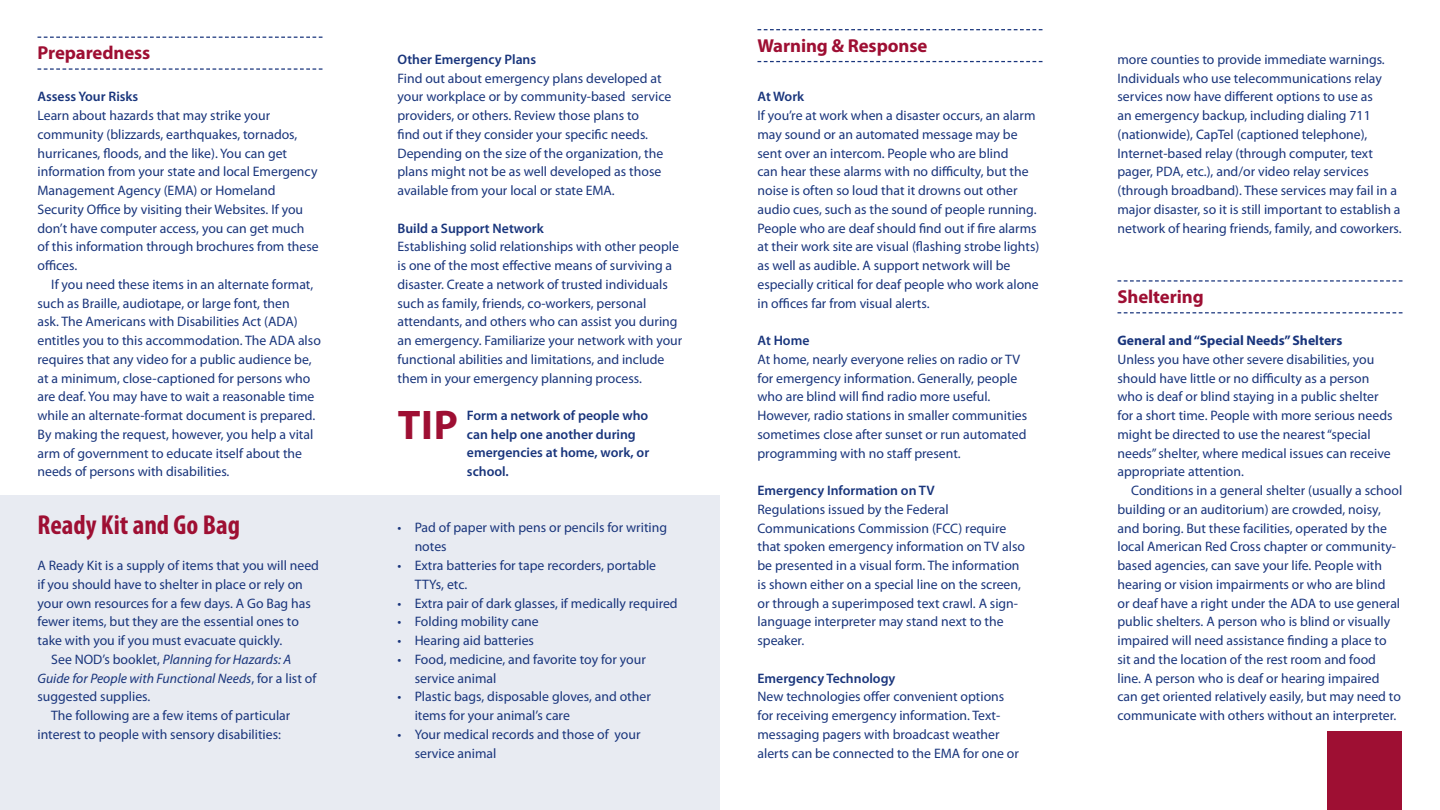
<style>
.page{position:relative;width:1440px;height:810px;background:#fff}
.page>*{position:absolute;margin:0;border:0;box-sizing:border-box;transform-origin:0 0}
.t1{font:700 41.62px "Myriad Pro";color:#9e0f33}
.t2{font:700 condensed 27.5px "Myriad Pro";color:#9e0f33}
.t3{font:700 18.75px "Myriad Pro";letter-spacing:-.005em;color:#9e0f33}
.t4{font:13.75px/18.8px "Myriad Pro";color:#19357c}
.t5{font:600 13.75px/18.8px "Myriad Pro";color:#19357c}
.t6{font:italic 13.75px "Myriad Pro";color:#19357c}
.t7{font:700 13.75px "Myriad Pro";color:#19357c}
.s1{font-style:normal}
</style>
<div class="page">
<div style="left:0;top:495px;width:720px;height:315px;background:#e8ebf2"></div>
<svg style="left:38px;top:37px;width:284px;height:1px"></svg>
<svg style="left:38px;top:68px;width:284px;height:2px"></svg>
<svg style="left:1118px;top:280px;width:284px;height:2px"></svg>
<svg style="left:1118px;top:312px;width:284px;height:1px"></svg>
<div style="left:1328px;top:731px;width:74px;height:79px;background:#9e0f33"></div>
<svg style="left:758px;top:29px;width:284px;height:1px"></svg>
<svg style="left:758px;top:61px;width:284px;height:1px"></svg>
<h3 class="t3" style="left:38px;top:41px;width:114px">Preparedness</h3>
<p class="t5" style="left:38px;top:87px;width:102px">Assess Your Risks</p>
<p class="t4" style="left:38px;top:106px;width:283px">Learn about hazards that may strike your community (blizzards, earthquakes, tornados, hurricanes, floods, and the like). You can get information from your state and local Emergency Management Agency (EMA) or Homeland Security Office by visiting their Websites. If you don’t have computer access, you can get much of this information through brochures from these offices.</p>
<p class="t4" style="left:38px;top:275px;width:285px;text-indent:14px">If you need these items in an alternate format, such as Braille, audiotape, or large font, then<br>ask. The Americans with Disabilities Act (ADA) entitles you to this accommodation. The ADA also requires that any video for a public audience be, at a minimum, close-captioned for persons who are deaf. You may have to wait a reasonable time while an alternate-format document is prepared.<br>By making the request, however, you help a vital arm of government to educate itself about the needs of persons with disabilities.</p>
<h2 class="t2" style="left:38px;top:508px;width:204px">Ready Kit and Go Bag</h2>
<p class="t4" style="left:38px;top:556px;width:283px">A Ready Kit is a supply of items that you will need</p>
<p class="t4" style="left:38px;top:575px;width:267px">if you should have to shelter in place or rely on</p>
<p class="t4" style="left:38px;top:593px;width:275px">your own resources for a few days. A Go Bag has</p>
<p class="t4" style="left:38px;top:612px;width:263px">fewer items, but they are the essential ones to</p>
<p class="t4" style="left:38px;top:631px;width:246px">take with you if you must evacuate quickly.</p>
<p class="t6" style="left:51px;top:651px;width:242px"><span class="s1">See NOD’s booklet,</span> Planning for Hazards: A</p>
<p class="t6" style="left:38px;top:669px;width:280px">Guide for People with Functional Needs<span class="s1">, for a list of</span></p>
<p class="t4" style="left:38px;top:687px;width:114px">suggested supplies.</p>
<p class="t4" style="left:51px;top:706px;width:241px">The following are a few items of particular</p>
<p class="t4" style="left:38px;top:725px;width:245px">interest to people with sensory disabilities:</p>
<p class="t5" style="left:398px;top:49px;width:140px">Other Emergency Plans</p>
<p class="t4" style="left:398px;top:68px;width:275px">Find out about emergency plans developed at your workplace or by community-based service providers, or others. Review those plans to<br>find out if they consider your specific needs.<br>Depending on the size of the organization, the plans might not be as well developed as those available from your local or state EMA.</p>
<p class="t5" style="left:398px;top:218px;width:148px">Build a Support Network</p>
<p class="t4" style="left:398px;top:237px;width:286px">Establishing solid relationships with other people is one of the most effective means of surviving a disaster. Create a network of trusted individuals such as family, friends, co-workers, personal attendants, and others who can assist you during an emergency. Familiarize your network with your functional abilities and limitations, and include them in your emergency planning process.</p>
<h1 class="t1" style="left:398px;top:398px;width:57px">TIP</h1>
<p class="t5" style="left:467px;top:406px;width:184px">Form a network of people who can help one another during emergencies at home, work, or school.</p>
<p class="t4" style="left:415px;top:518px;width:254px;text-indent:-17px">• Pad of paper with pens or pencils for writing notes</p>
<p class="t4" style="left:415px;top:556px;width:243px;text-indent:-17px">• Extra batteries for tape recorders, portable<br>TTYs, etc.</p>
<p class="t4" style="left:398px;top:593px;width:282px">• Extra pair of dark glasses, if medically required</p>
<p class="t4" style="left:398px;top:612px;width:143px">• Folding mobility cane</p>
<p class="t4" style="left:398px;top:631px;width:138px">• Hearing aid batteries</p>
<p class="t4" style="left:415px;top:650px;width:233px;text-indent:-17px">• Food, medicine, and favorite toy for your service animal</p>
<p class="t4" style="left:415px;top:687px;width:238px;text-indent:-17px">• Plastic bags, disposable gloves, and other items for your animal’s care</p>
<p class="t4" style="left:415px;top:725px;width:227px;text-indent:-17px">• Your medical records and those of your service animal</p>
<h3 class="t3" style="left:758px;top:33px;width:171px">Warning &amp; Response</h3>
<p class="t5" style="left:758px;top:87px;width:48px">At Work</p>
<p class="t4" style="left:758px;top:106px;width:283px">If you’re at work when a disaster occurs, an alarm may sound or an automated message may be sent over an intercom. People who are blind<br>can hear these alarms with no difficulty, but the noise is often so loud that it drowns out other audio cues, such as the sound of people running.<br>People who are deaf should find out if fire alarms at their work site are visual (flashing strobe lights) as well as audible. A support network will be especially critical for deaf people who work alone in offices far from visual alerts.</p>
<p class="t5" style="left:758px;top:331px;width:53px">At Home</p>
<p class="t4" style="left:758px;top:350px;width:271px">At home, nearly everyone relies on radio or TV for emergency information. Generally, people who are blind will find radio more useful.<br>However, radio stations in smaller communities sometimes close after sunset or run automated programming with no staff present.</p>
<p class="t5" style="left:758px;top:481px;width:179px">Emergency Information on TV</p>
<p class="t4" style="left:758px;top:500px;width:269px">Regulations issued by the Federal Communications Commission (FCC) require that spoken emergency information on TV also be presented in a visual form. The information is shown either on a special line on the screen, or through a superimposed text crawl. A sign&shy;language interpreter may stand next to the speaker.</p>
<p class="t5" style="left:758px;top:668px;width:139px">Emergency Technology</p>
<p class="t4" style="left:758px;top:687px;width:263px">New technologies offer convenient options for receiving emergency information. Text&shy;messaging pagers with broadcast weather alerts can be connected to the EMA for one or</p>
<p class="t4" style="left:1118px;top:50px;width:286px">more counties to provide immediate warnings.<br>Individuals who use telecommunications relay services now have different options to use as<br>an emergency backup, including dialing 711 (nationwide), CapTel (captioned telephone), Internet-based relay (through computer, text pager, PDA, etc.), and/or video relay services (through broadband). These services may fail in a major disaster, so it is still important to establish a network of hearing friends, family, and coworkers.</p>
<h3 class="t3" style="left:1118px;top:284px;width:88px">Sheltering</h3>
<p class="t7" style="left:1118px;top:331px;width:227px">General and “Special Needs” Shelters</p>
<p class="t4" style="left:1118px;top:350px;width:277px">Unless you have other severe disabilities, you should have little or no difficulty as a person who is deaf or blind staying in a public shelter for a short time. People with more serious needs might be directed to use the nearest “special needs” shelter, where medical issues can receive appropriate attention.</p>
<p class="t4" style="left:1118px;top:481px;width:286px;text-indent:14px">Conditions in a general shelter (usually a school building or an auditorium) are crowded, noisy, and boring. But these facilities, operated by the local American Red Cross chapter or community&shy;based agencies, can save your life. People with hearing or vision impairments or who are blind<br>or deaf have a right under the ADA to use general public shelters. A person who is blind or visually impaired will need assistance finding a place to sit and the location of the rest room and food line. A person who is deaf or hearing impaired can get oriented relatively easily, but may need to communicate with others without an interpreter.</p>
</div>
